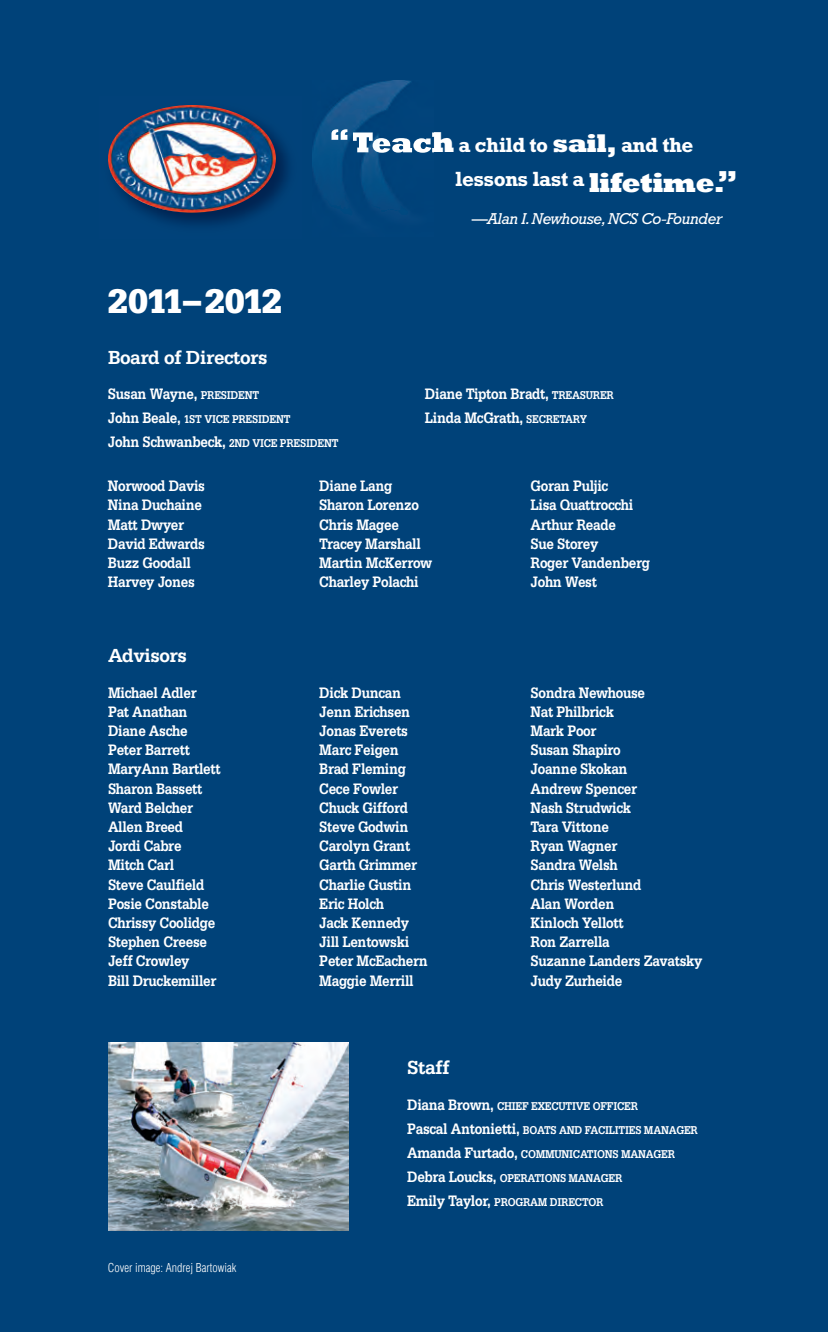
<style>
.page{position:relative;width:828px;height:1332px;background:#004279}
.page>*{position:absolute;margin:0;border:0;box-sizing:border-box;transform-origin:0 0}
.t1{font:900 36.2px "Serifa";letter-spacing:-.04em;color:#fff}
.t2{font:800 27.8px "Rockwell";color:#fff}
.t3{font:700 20.8px/34.2px "Rockwell";letter-spacing:-.025em;color:#fff}
.t4{font:700 20px "Serifa";letter-spacing:-.025em;color:#fff;scale:.95 1}
.t5{font:700 16px/19.2px "Serifa";letter-spacing:-.025em;color:#fff;scale:.85 1}
.t6{font:italic 16px "Rockwell";letter-spacing:-.025em;color:#fff}
.t7{font:700 12px/24px "Serifa";letter-spacing:-.025em;color:#fff;scale:.85 1}
.t8{font:300 condensed 12px "Helvetica";color:#fff}
.s1{font-weight:800;font-size:29.2px}
.s2{font-weight:800;font-size:26px}
.s3{font-weight:800;font-size:27.8px}
.s4{font-size:12px}
.s5{font-size:16px}
</style>
<div class="page">
<img style="left:108px;top:105px;width:181px;height:120px">
<img style="left:108px;top:105px;width:168px;height:108px;border-radius:50%">
<img style="left:108px;top:1042px;width:241px;height:189px">
<img style="left:312px;top:81px;width:121px;height:122px">
<img style="left:353px;top:133px;width:80px;height:20px">
<img style="left:331px;top:129px;width:16px;height:11px">
<h3 class="t3" style="left:455px;top:130px;width:271px;text-indent:-103px"><span class="s1">Teach</span> a child to <span class="s2">sail,</span> and the lessons last a <span class="s3">lifetime.</span></h3>
<h2 class="t2" style="left:718px;top:171px;width:22px">”</h2>
<p class="t6" style="left:472px;top:213px;width:252px">—Alan I. Newhouse, NCS Co-Founder</p>
<h1 class="t1" style="left:108px;top:289px;width:175px">2011–2012</h1>
<p class="t4" style="left:108px;top:351px;width:169px">Board of Directors</p>
<p class="t5" style="left:108px;top:386px;width:179px">Susan Wayne, <span class="s4">PRESIDENT</span></p>
<p class="t7" style="left:108px;top:408px;width:273px"><span class="s5">John Beale,</span> 1ST VICE PRESIDENT<br><span class="s5">John Schwanbeck,</span> 2ND VICE PRESIDENT</p>
<p class="t5" style="left:425px;top:383px;width:224px;line-height:24px">Diane Tipton Bradt, <span class="s4">TREASURER<br></span>Linda McGrath, <span class="s4">SECRETARY</span></p>
<p class="t5" style="left:108px;top:478px;width:116px">Norwood Davis<br>Nina Duchaine<br>Matt Dwyer<br>David Edwards<br>Buzz Goodall<br>Harvey Jones</p>
<p class="t5" style="left:319px;top:478px;width:134px">Diane Lang<br>Sharon Lorenzo<br>Chris Magee<br>Tracey Marshall<br>Martin McKerrow<br>Charley Polachi</p>
<p class="t5" style="left:531px;top:478px;width:142px">Goran Puljic<br>Lisa Quattrocchi<br>Arthur Reade<br>Sue Storey<br>Roger Vandenberg<br>John West</p>
<p class="t4" style="left:108px;top:649px;width:85px">Advisors</p>
<p class="t5" style="left:108px;top:684px;width:134px">Michael Adler<br>Pat Anathan<br>Diane Asche<br>Peter Barrett<br>MaryAnn Bartlett<br>Sharon Bassett<br>Ward Belcher<br>Allen Breed<br>Jordi Cabre<br>Mitch Carl<br>Steve Caulfield<br>Posie Constable<br>Chrissy Coolidge<br>Stephen Creese<br>Jeff Crowley<br>Bill Druckemiller</p>
<p class="t5" style="left:319px;top:684px;width:129px">Dick Duncan<br>Jenn Erichsen<br>Jonas Everets<br>Marc Feigen<br>Brad Fleming<br>Cece Fowler<br>Chuck Gifford<br>Steve Godwin<br>Carolyn Grant<br>Garth Grimmer<br>Charlie Gustin<br>Eric Holch<br>Jack Kennedy<br>Jill Lentowski<br>Peter McEachern<br>Maggie Merrill</p>
<p class="t5" style="left:531px;top:684px;width:204px">Sondra Newhouse<br>Nat Philbrick<br>Mark Poor<br>Susan Shapiro<br>Joanne Skokan<br>Andrew Spencer<br>Nash Strudwick<br>Tara Vittone<br>Ryan Wagner<br>Sandra Welsh<br>Chris Westerlund<br>Alan Worden<br>Kinloch Yellott<br>Ron Zarrella<br>Suzanne Landers Zavatsky<br>Judy Zurheide</p>
<p class="t8" style="left:108px;top:1260px;width:130px">Cover image: Andrej Bartowiak</p>
<p class="t4" style="left:407px;top:1061px;width:46px">Staff</p>
<p class="t7" style="left:407px;top:1095px;width:344px"><span class="s5">Diana Brown,</span> CHIEF EXECUTIVE OFFICER<br><span class="s5">Pascal Antonietti,</span> BOATS AND FACILITIES MANAGER <span class="s5">Amanda Furtado,</span> COMMUNICATIONS MANAGER <span class="s5">Debra Loucks,</span> OPERATIONS MANAGER<br><span class="s5">Emily Taylor,</span> PROGRAM DIRECTOR</p>
</div>
